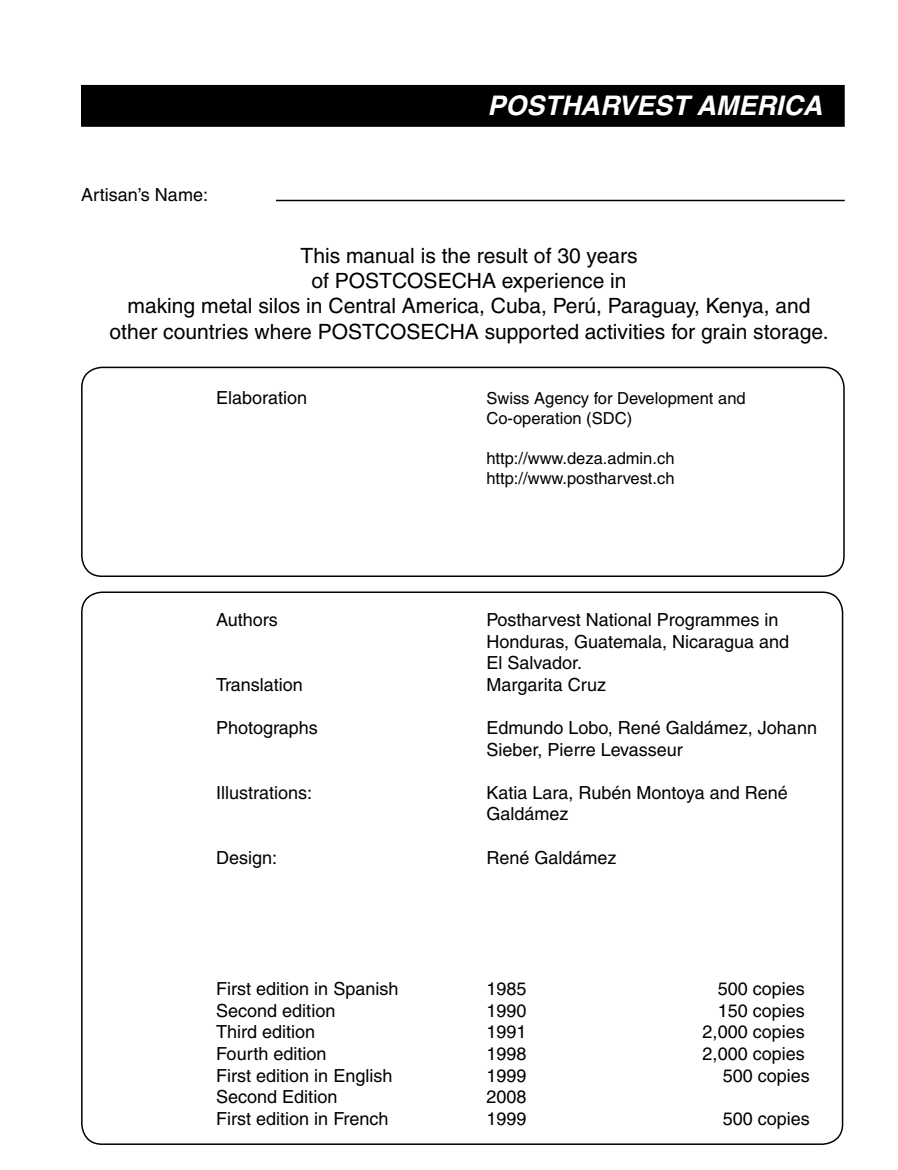
<style>
.page{position:relative;width:898px;height:1170px;background:#fff}
.page>*{position:absolute;margin:0;border:0;box-sizing:border-box;transform-origin:0 0}
.t1{font:italic 700 27px "Helvetica";color:#fff}
.t2{font:21px/25.2px "Helvetica";color:#000;text-align:center}
.t3{font:18px/21.6px "Helvetica";color:#000}
.t4{font:16.5px/19.8px "Helvetica";color:#000}
</style>
<div class="page">
<div style="left:81px;top:366px;width:763px;height:211px;border:2px solid #000;border-radius:20px"></div>
<div style="left:82px;top:86px;width:761px;height:40px;background:#000"></div>
<div style="left:81px;top:85px;width:763px;height:42px;border:2px solid #000"></div>
<hr style="left:276px;top:200px;width:568px;height:1px;background:#000">
<p class="t3" style="left:81px;top:183px;width:128px">Artisan’s Name:</p>
<p class="t1" style="left:487px;top:89px;width:336px">POSTHARVEST AMERICA</p>
<p class="t2" style="left:109px;top:243px;width:720px">This manual is the result of 30 years<br>of POSTCOSECHA experience in<br>making metal silos in Central America, Cuba, Perú, Paraguay, Kenya, and other countries where POSTCOSECHA supported activities for grain storage.</p>
<p class="t3" style="left:216px;top:387px;width:92px">Elaboration</p>
<p class="t4" style="left:486px;top:388px;width:261px">Swiss Agency for Development and<br>Co-operation (SDC)</p>
<p class="t4" style="left:486px;top:448px;width:190px">http://www.deza.admin.ch http://www.postharvest.ch</p>
<p class="t3" style="left:216px;top:608px;width:63px">Authors</p>
<p class="t3" style="left:486px;top:608px;width:304px">Postharvest National Programmes in<br>Honduras, Guatemala, Nicaragua and<br>El Salvador.</p>
<p class="t3" style="left:216px;top:673px;width:88px">Translation</p>
<p class="t3" style="left:486px;top:673px;width:121px">Margarita Cruz</p>
<p class="t3" style="left:216px;top:716px;width:103px">Photographs</p>
<p class="t3" style="left:486px;top:716px;width:332px">Edmundo Lobo, René Galdámez, Johann<br>Sieber, Pierre Levasseur</p>
<p class="t3" style="left:216px;top:781px;width:97px">Illustrations:</p>
<p class="t3" style="left:486px;top:781px;width:303px">Katia Lara, Rubén Montoya and René<br>Galdámez</p>
<p class="t3" style="left:216px;top:846px;width:63px">Design:</p>
<p class="t3" style="left:486px;top:846px;width:132px">René Galdámez</p>
<p class="t3" style="left:216px;top:977px;width:184px">First edition in Spanish</p>
<p class="t3" style="left:486px;top:977px;width:42px">1985</p>
<p class="t3" style="left:717px;top:977px;width:89px">500 copies</p>
<p class="t3" style="left:216px;top:999px;width:121px">Second edition</p>
<p class="t3" style="left:486px;top:999px;width:42px">1990</p>
<p class="t3" style="left:717px;top:999px;width:89px">150 copies</p>
<p class="t3" style="left:216px;top:1021px;width:101px">Third edition</p>
<p class="t3" style="left:486px;top:1021px;width:42px">1991</p>
<p class="t3" style="left:702px;top:1021px;width:104px">2,000 copies</p>
<p class="t3" style="left:216px;top:1042px;width:112px">Fourth edition</p>
<p class="t3" style="left:486px;top:1042px;width:42px">1998</p>
<p class="t3" style="left:702px;top:1042px;width:104px">2,000 copies</p>
<p class="t3" style="left:216px;top:1064px;width:178px">First edition in English</p>
<p class="t3" style="left:486px;top:1064px;width:42px">1999</p>
<p class="t3" style="left:722px;top:1064px;width:89px">500 copies</p>
<p class="t3" style="left:216px;top:1085px;width:123px">Second Edition</p>
<p class="t3" style="left:486px;top:1085px;width:42px">2008</p>
<p class="t3" style="left:216px;top:1107px;width:174px">First edition in French</p>
<p class="t3" style="left:486px;top:1107px;width:42px">1999</p>
<p class="t3" style="left:722px;top:1107px;width:89px">500 copies</p>
</div>
